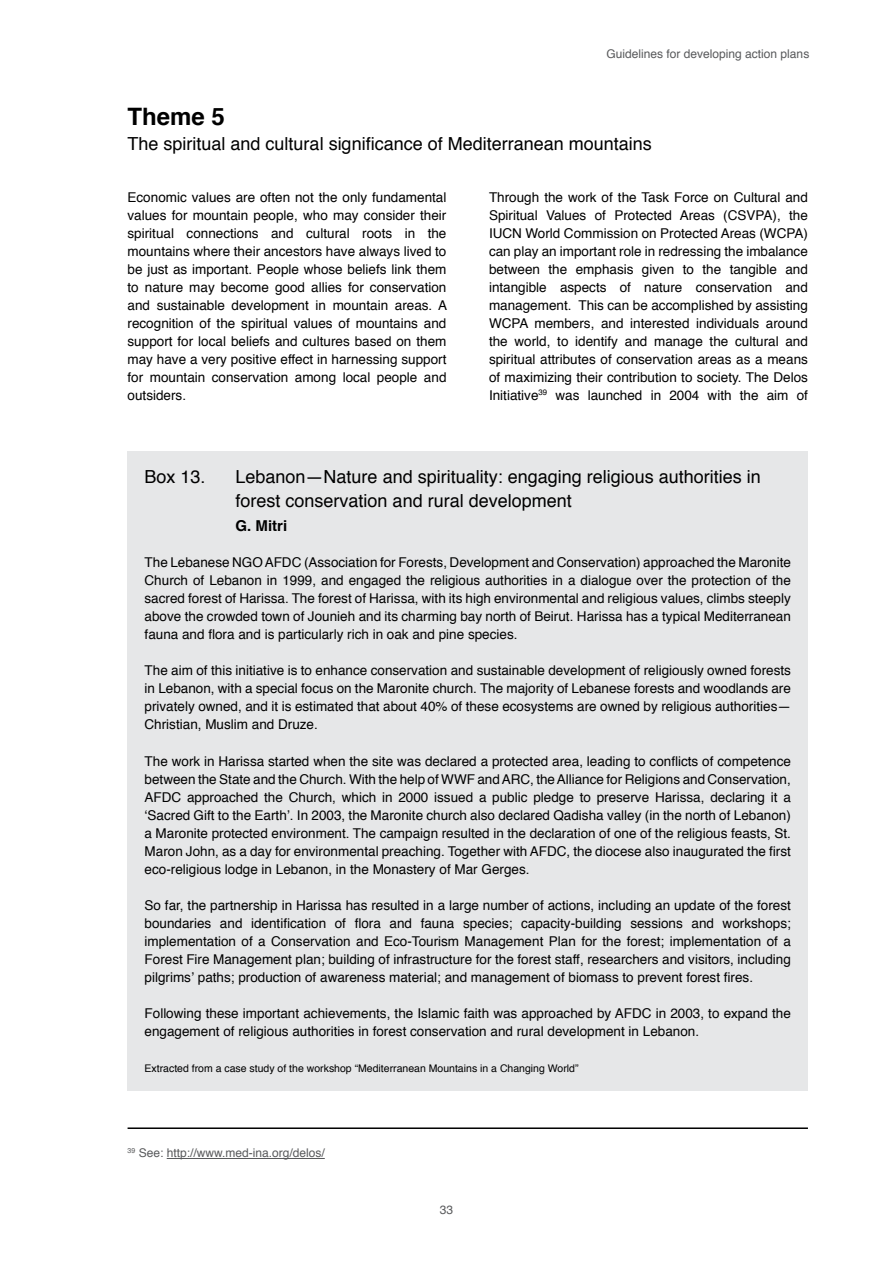
<style>
.page{position:relative;width:893px;height:1263px;background:#fff}
.page>*{position:absolute;margin:0;border:0;box-sizing:border-box;transform-origin:0 0}
.t1{font:700 24px "Helvetica";color:#000}
.t2{font:18px/24px "Helvetica";color:#000}
.t3{font:700 15px "Helvetica";color:#000}
.t4{font:13.5px/18px "Helvetica";color:#000;text-align:justify}
.t5{font:12px "Helvetica";color:#58595b}
.t6{font:10.5px "Helvetica";color:#000}
</style>
<div class="page">
<div style="left:128px;top:451px;width:680px;height:639px;background:#e6e7e8"></div>
<hr style="left:167px;top:1158px;width:158px;height:1px;background:#58595b">
<hr style="left:128px;top:1127px;width:680px;height:2px;background:#000">
<p class="t5" style="left:606px;top:43px;width:204px">Guidelines for developing action plans</p>
<h1 class="t1" style="left:128px;top:95px;width:99px">Theme 5</h1>
<h2 class="t2" style="left:128px;top:131px;width:526px">The spiritual and cultural significance of Mediterranean mountains</h2>
<p class="t4" style="left:128px;top:188px;width:321px">Economic values are often not the only fundamental values for mountain people, who may consider their spiritual connections and cultural roots in the mountains where their ancestors have always lived to be just as important. People whose beliefs link them to nature may become good allies for conservation and sustainable development in mountain areas. A recognition of the spiritual values of mountains and support for local beliefs and cultures based on them may have a very positive effect in harnessing support for mountain conservation among local people and outsiders.</p>
<p class="t4" style="left:489px;top:188px;width:320px">Through the work of the Task Force on Cultural and Spiritual Values of Protected Areas (CSVPA), the IUCN World Commission on Protected Areas (WCPA) can play an important role in redressing the imbalance between the emphasis given to the tangible and intangible aspects of nature conservation and management. This can be accomplished by assisting WCPA members, and interested individuals around the world, to identify and manage the cultural and spiritual attributes of conservation areas as a means of maximizing their contribution to society. The Delos Initiative<sup>39</sup> was launched in 2004 with the aim of</p>
<h2 class="t2" style="left:145px;top:465px;width:63px">Box 13.</h2>
<h2 class="t2" style="left:236px;top:465px;width:527px">Lebanon—Nature and spirituality: engaging religious authorities in forest conservation and rural development</h2>
<p class="t3" style="left:236px;top:513px;width:53px">G. Mitri</p>
<p class="t4" style="left:145px;top:553px;width:648px">The Lebanese NGO AFDC (Association for Forests, Development and Conservation) approached the Maronite Church of Lebanon in 1999, and engaged the religious authorities in a dialogue over the protection of the sacred forest of Harissa. The forest of Harissa, with its high environmental and religious values, climbs steeply above the crowded town of Jounieh and its charming bay north of Beirut. Harissa has a typical Mediterranean fauna and flora and is particularly rich in oak and pine species.</p>
<p class="t4" style="left:145px;top:661px;width:648px">The aim of this initiative is to enhance conservation and sustainable development of religiously owned forests in Lebanon, with a special focus on the Maronite church. The majority of Lebanese forests and woodlands are privately owned, and it is estimated that about 40% of these ecosystems are owned by religious authorities— Christian, Muslim and Druze.</p>
<p class="t4" style="left:145px;top:751px;width:648px">The work in Harissa started when the site was declared a protected area, leading to conflicts of competence between the State and the Church. With the help of WWF and ARC, the Alliance for Religions and Conservation, AFDC approached the Church, which in 2000 issued a public pledge to preserve Harissa, declaring it a ‘Sacred Gift to the Earth’. In 2003, the Maronite church also declared Qadisha valley (in the north of Lebanon) a Maronite protected environment. The campaign resulted in the declaration of one of the religious feasts, St.<br>Maron John, as a day for environmental preaching. Together with AFDC, the diocese also inaugurated the first eco-religious lodge in Lebanon, in the Monastery of Mar Gerges.</p>
<p class="t4" style="left:145px;top:895px;width:648px">So far, the partnership in Harissa has resulted in a large number of actions, including an update of the forest boundaries and identification of flora and fauna species; capacity-building sessions and workshops; implementation of a Conservation and Eco-Tourism Management Plan for the forest; implementation of a Forest Fire Management plan; building of infrastructure for the forest staff, researchers and visitors, including pilgrims’ paths; production of awareness material; and management of biomass to prevent forest fires.</p>
<p class="t4" style="left:145px;top:1003px;width:648px">Following these important achievements, the Islamic faith was approached by AFDC in 2003, to expand the engagement of religious authorities in forest conservation and rural development in Lebanon.</p>
<p class="t6" style="left:145px;top:1059px;width:436px">Extracted from a case study of the workshop “Mediterranean Mountains in a Changing World”</p>
<p class="t5" style="left:128px;top:1142px;width:199px"><sup>39</sup> See: http://www.med-ina.org/delos/</p>
<p class="t5" style="left:440px;top:1200px;width:15px">33</p>
</div>
